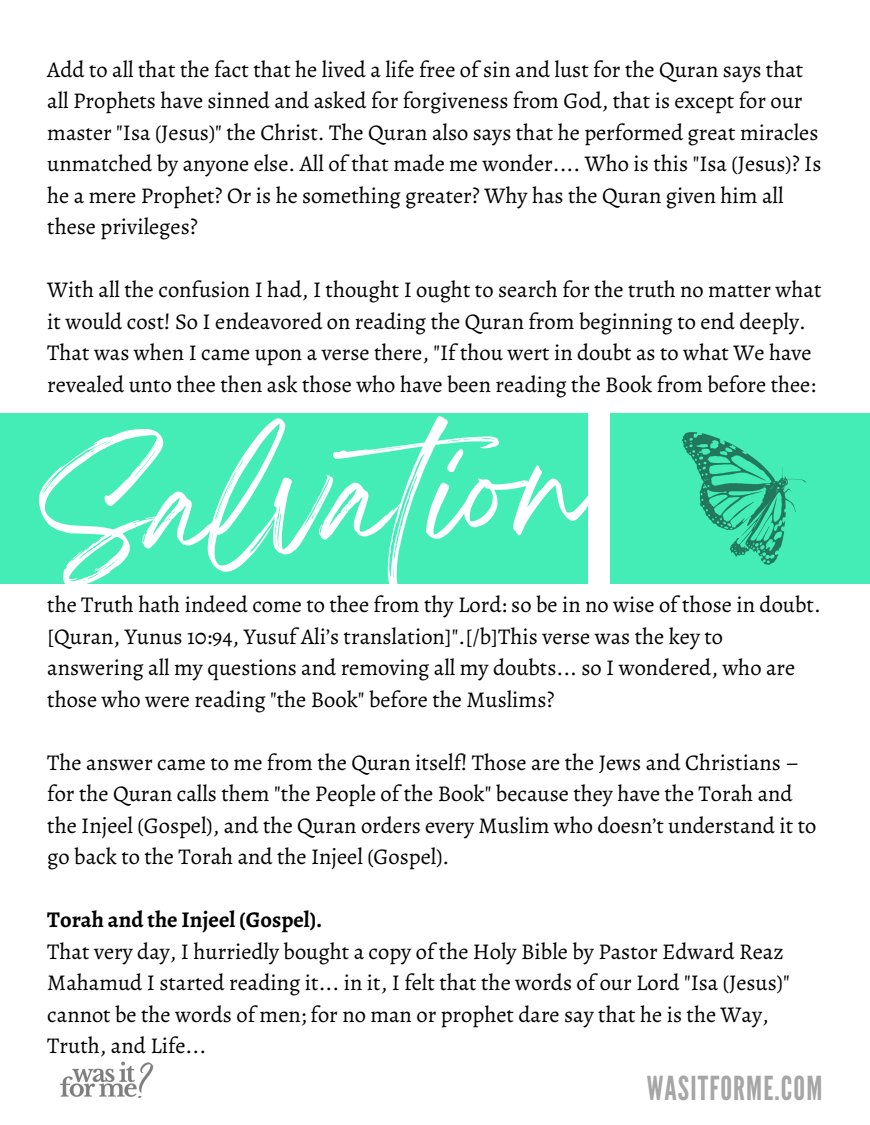
<style>
.page{position:relative;width:870px;height:1125px;background:#fff}
.page>*{position:absolute;margin:0;border:0;box-sizing:border-box;transform-origin:0 0}
.t1{font:118.65px "Breathing";color:#fff}
.t2{font:33px "League Gothic";letter-spacing:.035em;color:#a6a6a6}
.t3{font:22.5px/31.5px "Alegreya";color:#000}
.t4{font:700 22.5px "Alegreya";color:#000}
</style>
<div class="page">
<div style="left:0;top:413px;width:587px;height:171px;background:#44edb6"></div>
<div style="left:609px;top:413px;width:260px;height:171px;background:#44edb6"></div>
<img style="left:682px;top:432px;width:122px;height:133px">
<img style="left:60px;top:1061px;width:94px;height:37px">
<p class="t3" style="left:47px;top:53px;width:775px">Add to all that the fact that he lived a life free of sin and lust for the Quran says that all Prophets have sinned and asked for forgiveness from God, that is except for our master "Isa (Jesus)" the Christ. The Quran also says that he performed great miracles unmatched by anyone else. All of that made me wonder.... Who is this "Isa (Jesus)? Is he a mere Prophet? Or is he something greater? Why has the Quran given him all these privileges?</p>
<p class="t3" style="left:47px;top:274px;width:775px">With all the confusion I had, I thought I ought to search for the truth no matter what it would cost! So I endeavored on reading the Quran from beginning to end deeply.<br>That was when I came upon a verse there, "If thou wert in doubt as to what We have revealed unto thee then ask those who have been reading the Book from before thee:</p>
<h1 class="t1" style="left:38px;top:477px;width:546px;rotate:-3deg">Salvation</h1>
<p class="t3" style="left:47px;top:589px;width:774px">the Truth hath indeed come to thee from thy Lord: so be in no wise of those in doubt. [Quran, Yunus 10:94, Yusuf Ali’s translation]".[/b]This verse was the key to answering all my questions and removing all my doubts... so I wondered, who are those who were reading "the Book" before the Muslims?</p>
<p class="t3" style="left:47px;top:747px;width:770px">The answer came to me from the Quran itself! Those are the Jews and Christians – for the Quran calls them "the People of the Book" because they have the Torah and the Injeel (Gospel), and the Quran orders every Muslim who doesn’t understand it to go back to the Torah and the Injeel (Gospel).</p>
<p class="t4" style="left:47px;top:905px;width:276px">Torah and the Injeel (Gospel).</p>
<p class="t3" style="left:47px;top:936px;width:743px">That very day, I hurriedly bought a copy of the Holy Bible by Pastor Edward Reaz Mahamud I started reading it... in it, I felt that the words of our Lord "Isa (Jesus)" cannot be the words of men; for no man or prophet dare say that he is the Way, Truth, and Life...</p>
<h2 class="t2" style="left:646px;top:1069px;width:177px">WASITFORME.COM</h2>
</div>
